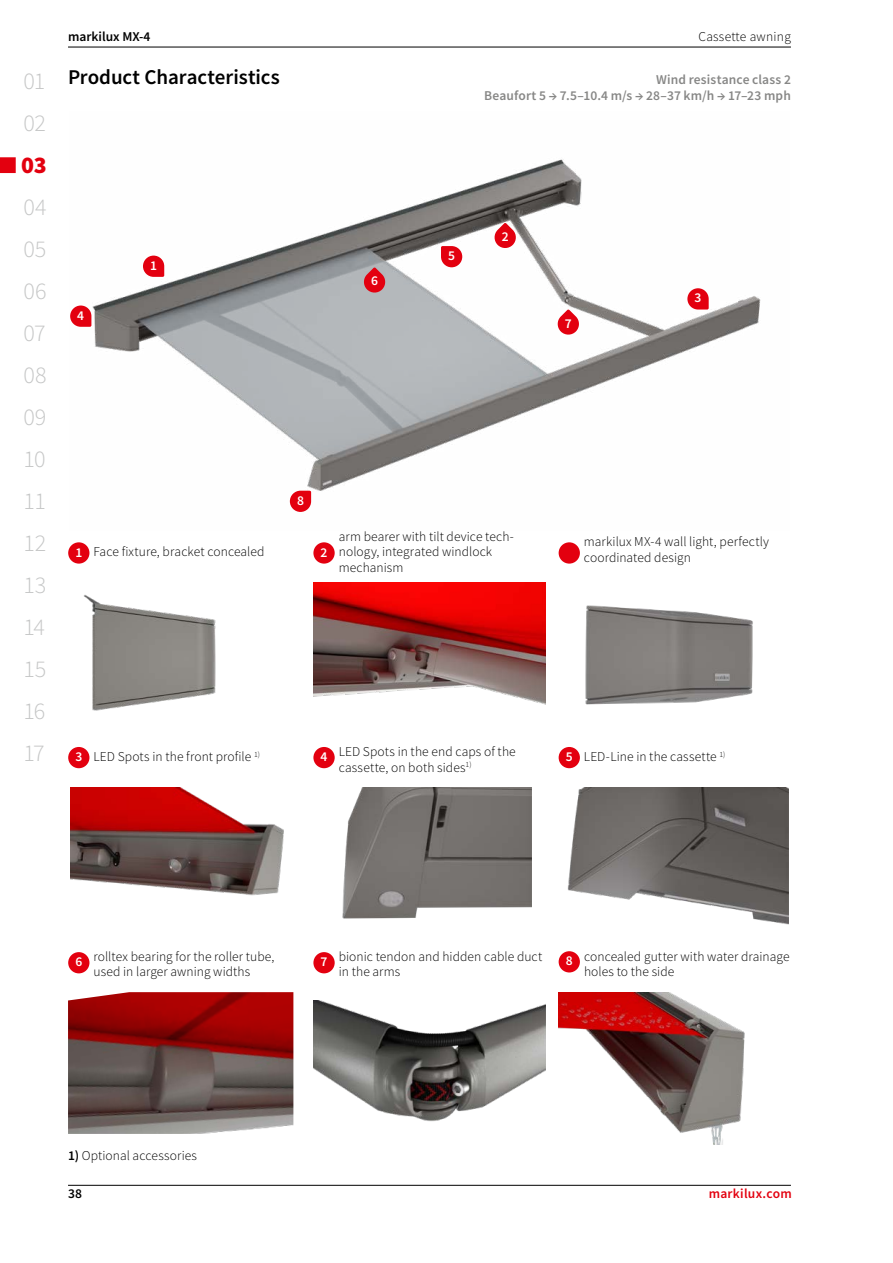
<style>
.page{position:relative;width:893px;height:1263px;background:#fff}
.page>*{position:absolute;margin:0;border:0;box-sizing:border-box;transform-origin:0 0}
.t1{font:300 24px/42px "Source Sans Pro";color:#c5c6c6}
.t2{font:900 24px "Source Sans Pro";color:#e3000f}
.t3{font:600 21px "Source Sans Pro";letter-spacing:-.005em;color:#000}
.t4{font:300 13.5px/15.8px "Source Sans Pro";letter-spacing:.005em;color:#000}
.t5{font:600 13.5px/15.8px "Source Sans Pro";letter-spacing:.01em;color:#878786;text-align:right}
.t6{font:600 13.5px "Source Sans Pro";color:#fff}
.t7{font:600 13.5px "Source Sans Pro";color:#000}
.t8{font:600 13.5px "Source Sans Pro";letter-spacing:.02em;color:#e3000f}
.s1{font-weight:600;color:#fff}
.s2{font-weight:600}
</style>
<div class="page">
<div style="left:0;top:157px;width:16px;height:16px;background:#e3000f"></div>
<hr style="left:68px;top:1185px;width:723px;height:1px;background:#000">
<hr style="left:68px;top:47px;width:723px;height:1px;background:#000">
<img style="left:70px;top:787px;width:214px;height:109px">
<img style="left:585px;top:605px;width:168px;height:100px">
<img style="left:84px;top:595px;width:132px;height:116px">
<img style="left:313px;top:583px;width:233px;height:122px">
<img style="left:558px;top:992px;width:187px;height:152px">
<img style="left:313px;top:1000px;width:233px;height:122px">
<img style="left:342px;top:787px;width:189px;height:132px">
<img style="left:567px;top:787px;width:222px;height:138px">
<img style="left:68px;top:992px;width:225px;height:142px">
<div style="left:68px;top:542px;width:21px;height:22px;background:#e3000f;border-radius:50%"></div>
<div style="left:68px;top:747px;width:21px;height:21px;background:#e3000f;border-radius:50%"></div>
<div style="left:68px;top:952px;width:21px;height:21px;background:#e3000f;border-radius:50%"></div>
<div style="left:313px;top:542px;width:22px;height:22px;background:#e3000f;border-radius:50%"></div>
<div style="left:313px;top:747px;width:22px;height:21px;background:#e3000f;border-radius:50%"></div>
<div style="left:313px;top:952px;width:22px;height:21px;background:#e3000f;border-radius:50%"></div>
<div style="left:559px;top:542px;width:21px;height:22px;background:#e3000f;border-radius:50%"></div>
<div style="left:559px;top:747px;width:21px;height:21px;background:#e3000f;border-radius:50%"></div>
<div style="left:559px;top:951px;width:21px;height:21px;background:#e3000f;border-radius:50%"></div>
<img style="left:91px;top:159px;width:670px;height:344px">
<svg style="left:70px;top:305px;width:21px;height:22px"></svg>
<svg style="left:290px;top:491px;width:21px;height:21px"></svg>
<svg style="left:493px;top:223px;width:24px;height:26px"></svg>
<svg style="left:441px;top:246px;width:21px;height:21px"></svg>
<svg style="left:687px;top:288px;width:22px;height:21px"></svg>
<svg style="left:143px;top:256px;width:21px;height:21px"></svg>
<svg style="left:363px;top:267px;width:23px;height:27px"></svg>
<svg style="left:557px;top:310px;width:23px;height:26px"></svg>
<h1 class="t1" style="left:23px;top:60px;width:24px">01<br>02</h1>
<h1 class="t2" style="left:21px;top:148px;width:27px">03</h1>
<h1 class="t1" style="left:23px;top:186px;width:25px;text-align:justify">04<br>05<br>06<br>07<br>08<br>09<br>10<br>11<br>12<br>13<br>14<br>15<br>16<br>17</h1>
<p class="t7" style="left:68px;top:28px;width:84px">markilux MX-4</p>
<p class="t4" style="left:698px;top:29px;width:94px">Cassette awning</p>
<h2 class="t3" style="left:68px;top:63px;width:213px">Product Characteristics</h2>
<p class="t5" style="left:484px;top:71px;width:308px">Wind resistance class 2<br>Beaufort 5 → 7.5–10.4 m/s → 28–37 km/h → 17–23 mph</p>
<p class="t6" style="left:77px;top:306px;width:8px">4</p>
<p class="t6" style="left:150px;top:256px;width:8px">1</p>
<p class="t6" style="left:371px;top:272px;width:8px">6</p>
<p class="t6" style="left:448px;top:247px;width:8px">5</p>
<p class="t6" style="left:502px;top:228px;width:8px">2</p>
<p class="t6" style="left:565px;top:314px;width:8px">7</p>
<p class="t6" style="left:695px;top:289px;width:8px">3</p>
<p class="t4" style="left:75px;top:544px;width:191px"><span class="s1">1</span> Face fixture, bracket concealed</p>
<p class="t6" style="left:297px;top:491px;width:8px">8</p>
<p class="t6" style="left:321px;top:543px;width:8px">2</p>
<p class="t4" style="left:339px;top:528px;width:177px">arm bearer with tilt device tech&shy;nology, integrated windlock mechanism</p>
<p class="t4" style="left:584px;top:533px;width:187px">markilux MX-4 wall light, perfectly coordinated design</p>
<p class="t6" style="left:75px;top:748px;width:8px">3</p>
<p class="t4" style="left:94px;top:749px;width:168px">LED Spots in the front profile <sup>1)</sup></p>
<p class="t4" style="left:339px;top:743px;width:179px">LED Spots in the end caps of the cassette, on both sides<sup>1)</sup></p>
<p class="t4" style="left:584px;top:749px;width:143px">LED-Line in the cassette <sup>1)</sup></p>
<p class="t6" style="left:321px;top:748px;width:8px">4</p>
<p class="t6" style="left:566px;top:748px;width:8px">5</p>
<p class="t6" style="left:75px;top:953px;width:8px">6</p>
<p class="t4" style="left:94px;top:948px;width:182px">rolltex bearing for the roller tube, used in larger awning widths</p>
<p class="t4" style="left:339px;top:948px;width:205px">bionic tendon and hidden cable duct in the arms</p>
<p class="t4" style="left:584px;top:948px;width:207px">concealed gutter with water drainage holes to the side</p>
<p class="t6" style="left:566px;top:952px;width:8px">8</p>
<p class="t6" style="left:321px;top:953px;width:8px">7</p>
<p class="t4" style="left:68px;top:1148px;width:131px"><span class="s2">1)</span> Optional accessories</p>
<p class="t7" style="left:68px;top:1185px;width:16px">38</p>
<p class="t8" style="left:709px;top:1185px;width:85px">markilux.com</p>
</div>
